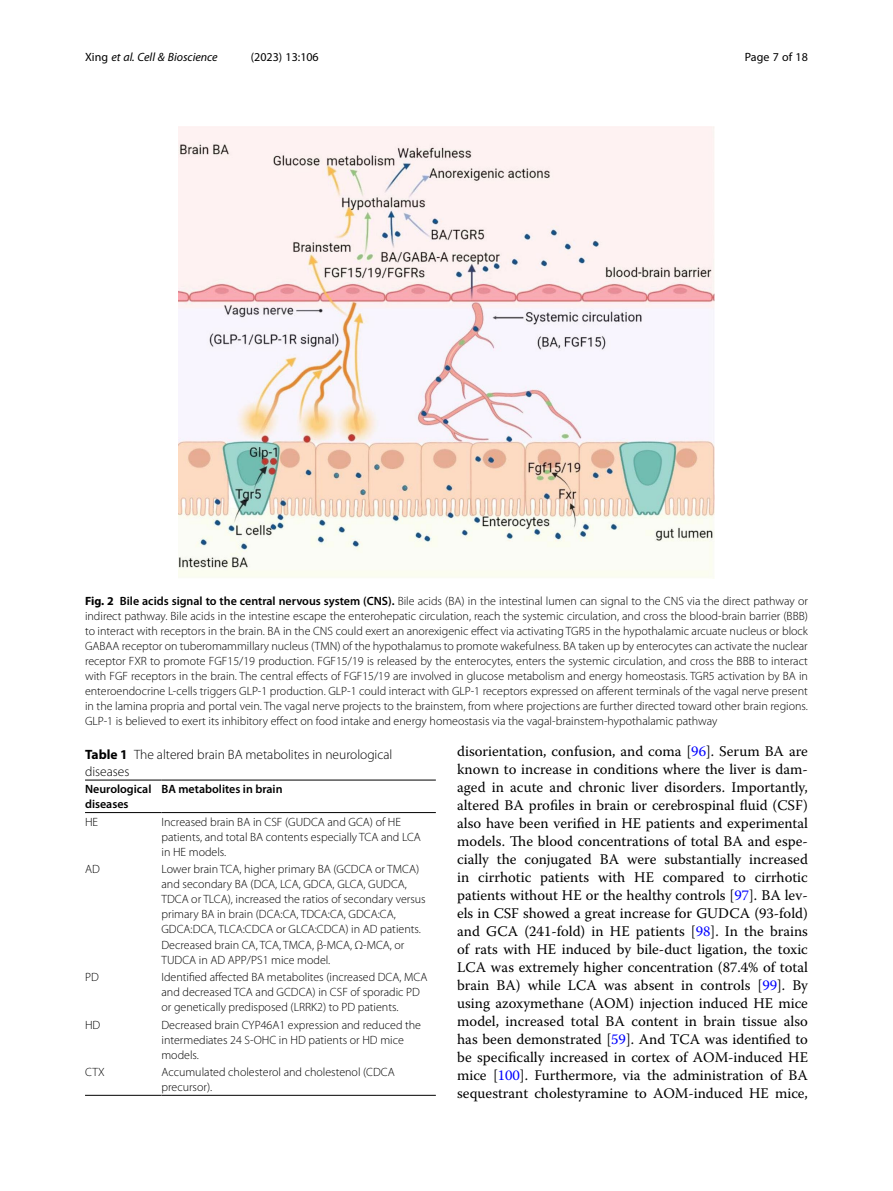
<style>
.page{position:relative;width:893px;height:1191px;background:#fff}
.page>*{position:absolute;margin:0;border:0;box-sizing:border-box;transform-origin:0 0}
.Body_Text{font:14.7px/18px "Warnock Pro";color:#000;text-align:justify}
.Table_Caption{font:300 13.5px/16.5px "Myriad Pro";color:#000}
.Figure_Caption{font:300 12px/15px "Myriad Pro";color:#000;text-align:justify}
.Table_Body{font:300 12px/15px "Myriad Pro";color:#000}
.Table_Head{font:600 12px/15px "Myriad Pro";color:#000}
.t1{font:italic 12px "Myriad Pro";color:#000}
.t2{font:12px "Myriad Pro";color:#000}
.s1{font-style:normal}
.s2{font-weight:700}
.s3{font-weight:600}
.s4{color:#00f}
</style>
<div class="page">
<hr style="left:85px;top:812px;width:76px;height:1px;background:#000">
<hr style="left:161px;top:780px;width:275px;height:1px;background:#000">
<hr style="left:161px;top:812px;width:275px;height:1px;background:#000">
<hr style="left:85px;top:1095px;width:76px;height:1px;background:#000">
<hr style="left:161px;top:1095px;width:275px;height:1px;background:#000">
<hr style="left:85px;top:780px;width:76px;height:1px;background:#000">
<img style="left:178px;top:126px;width:536px;height:452px">
<p class="t1" style="left:85px;top:50px;width:134px"><span class="s1">Xing</span> et al. Cell &amp; Bioscience</p>
<p class="t2" style="left:251px;top:50px;width:70px">(2023) 13:106</p>
<p class="t2" style="left:745px;top:50px;width:65px">Page 7 of 18</p>
<p class="Figure_Caption" style="left:85px;top:594px;width:724px"><span class="s2">Fig. 2</span> <span class="s3">Bile acids signal to the central nervous system (CNS).</span> Bile acids (BA) in the intestinal lumen can signal to the CNS via the direct pathway or indirect pathway. Bile acids in the intestine escape the enterohepatic circulation, reach the systemic circulation, and cross the blood-brain barrier (BBB) to interact with receptors in the brain. BA in the CNS could exert an anorexigenic effect via activating TGR5 in the hypothalamic arcuate nucleus or block GABAA receptor on tuberomammillary nucleus (TMN) of the hypothalamus to promote wakefulness. BA taken up by enterocytes can activate the nuclear receptor FXR to promote FGF15/19 production. FGF15/19 is released by the enterocytes, enters the systemic circulation, and cross the BBB to interact with FGF receptors in the brain. The central effects of FGF15/19 are involved in glucose metabolism and energy homeostasis. TGR5 activation by BA in enteroendocrine L-cells triggers GLP-1 production. GLP-1 could interact with GLP-1 receptors expressed on afferent terminals of the vagal nerve present in the lamina propria and portal vein. The vagal nerve projects to the brainstem, from where projections are further directed toward other brain regions.<br>GLP-1 is believed to exert its inhibitory effect on food intake and energy homeostasis via the vagal-brainstem-hypothalamic pathway</p>
<p class="Table_Caption" style="left:85px;top:747px;width:309px"><span class="s2">Table 1</span> The altered brain BA metabolites in neurological diseases</p>
<p class="Table_Head" style="left:85px;top:781px;width:68px">Neurological diseases</p>
<p class="Table_Head" style="left:161px;top:781px;width:123px">BA metabolites in brain</p>
<p class="Table_Body" style="left:85px;top:814px;width:15px">HE</p>
<p class="Table_Body" style="left:161px;top:814px;width:261px">Increased brain BA in CSF (GUDCA and GCA) of HE patients, and total BA contents especially TCA and LCA in HE models.</p>
<p class="Table_Body" style="left:85px;top:862px;width:16px">AD</p>
<p class="Table_Body" style="left:161px;top:862px;width:266px">Lower brain TCA, higher primary BA (GCDCA or TMCA) and secondary BA (DCA, LCA, GDCA, GLCA, GUDCA, TDCA or TLCA), increased the ratios of secondary versus primary BA in brain (DCA:CA, TDCA:CA, GDCA:CA, GDCA:DCA, TLCA:CDCA or GLCA:CDCA) in AD patients.</p>
<p class="Table_Body" style="left:161px;top:937px;width:244px">Decreased brain CA, TCA, TMCA, β-MCA, Ω-MCA, or<br>TUDCA in AD APP/PS1 mice model.</p>
<p class="Table_Body" style="left:85px;top:969px;width:15px">PD</p>
<p class="Table_Body" style="left:161px;top:969px;width:267px">Identified affected BA metabolites (increased DCA, MCA and decreased TCA and GCDCA) in CSF of sporadic PD or genetically predisposed (LRRK2) to PD patients.</p>
<p class="Table_Body" style="left:85px;top:1017px;width:17px">HD</p>
<p class="Table_Body" style="left:161px;top:1017px;width:261px">Decreased brain CYP46A1 expression and reduced the intermediates 24 S-OHC in HD patients or HD mice models.</p>
<p class="Table_Body" style="left:85px;top:1064px;width:21px">CTX</p>
<p class="Table_Body" style="left:161px;top:1064px;width:235px">Accumulated cholesterol and cholestenol (CDCA precursor).</p>
<p class="Body_Text" style="left:457px;top:742px;width:352px">disorientation, confusion, and coma [<span class="s4">96</span>]. Serum BA are known to increase in conditions where the liver is dam&shy;aged in acute and chronic liver disorders. Importantly, altered BA profiles in brain or cerebrospinal fluid (CSF) also have been verified in HE patients and experimental models. The blood concentrations of total BA and espe&shy;cially the conjugated BA were substantially increased in cirrhotic patients with HE compared to cirrhotic patients without HE or the healthy controls [<span class="s4">97</span>]. BA lev&shy;els in CSF showed a great increase for GUDCA (93-fold) and GCA (241-fold) in HE patients [<span class="s4">98</span>]. In the brains of rats with HE induced by bile-duct ligation, the toxic LCA was extremely higher concentration (87.4% of total brain BA) while LCA was absent in controls [<span class="s4">99</span>]. By using azoxymethane (AOM) injection induced HE mice model, increased total BA content in brain tissue also has been demonstrated [<span class="s4">59</span>]. And TCA was identified to be specifically increased in cortex of AOM-induced HE mice [<span class="s4">100</span>]. Furthermore, via the administration of BA sequestrant cholestyramine to AOM-induced HE mice,</p>
</div>
